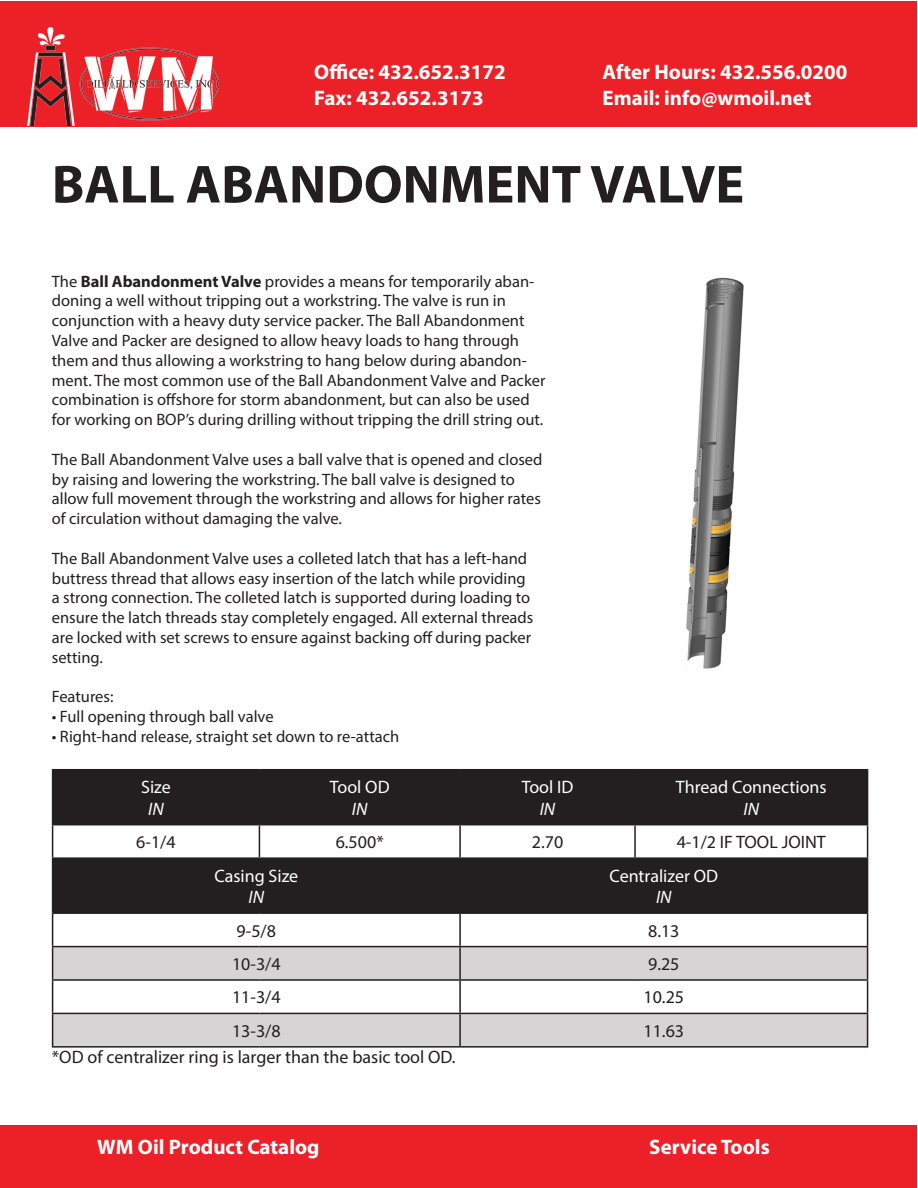
<style>
.page{position:relative;width:918px;height:1188px;background:#fff}
.page>*{position:absolute;margin:0;border:0;box-sizing:border-box;transform-origin:0 0}
.t1{font:700 54px "Myriad Pro";color:#231f20}
.t2{font:700 21px "Myriad Pro";color:#fff}
.t3{font:18px "Myriad Pro";color:#231f20}
.t4{font:18px "Myriad Pro";color:#fff}
.t5{font:italic 18px "Myriad Pro";color:#fff}
.t6{font:16.5px/19.8px "Myriad Pro";color:#231f20}
.s1{font-weight:700}
</style>
<div class="page">
<div style="left:1px;top:1px;width:916px;height:126px;background:#ec2127"></div>
<div style="left:0;top:1125px;width:916px;height:63px;background:#ec2127"></div>
<img style="left:686px;top:277px;width:58px;height:392px">
<svg style="left:53px;top:770px;width:814px;height:142px;fill:#231f20"></svg>
<div style="left:53px;top:947px;width:814px;height:99px;background:#d6d4d4"></div>
<svg style="left:53px;top:981px;width:814px;height:32px"></svg>
<hr style="left:52px;top:769px;width:207px;height:1px;background:#231f20">
<hr style="left:52px;top:770px;width:1px;height:54px;background:#231f20">
<hr style="left:259px;top:769px;width:201px;height:1px;background:#231f20">
<hr style="left:259px;top:770px;width:1px;height:54px;background:#231f20">
<hr style="left:460px;top:769px;width:175px;height:1px;background:#231f20">
<hr style="left:459px;top:770px;width:2px;height:54px;background:#231f20">
<hr style="left:635px;top:769px;width:233px;height:1px;background:#231f20">
<hr style="left:634px;top:770px;width:2px;height:54px;background:#231f20">
<hr style="left:867px;top:770px;width:1px;height:54px;background:#231f20">
<hr style="left:52px;top:824px;width:207px;height:1px;background:#231f20">
<hr style="left:52px;top:825px;width:1px;height:32px;background:#231f20">
<hr style="left:259px;top:824px;width:201px;height:1px;background:#231f20">
<hr style="left:259px;top:825px;width:1px;height:32px;background:#231f20">
<hr style="left:460px;top:824px;width:175px;height:1px;background:#231f20">
<hr style="left:459px;top:825px;width:2px;height:32px;background:#231f20">
<hr style="left:635px;top:824px;width:233px;height:1px;background:#231f20">
<hr style="left:634px;top:825px;width:2px;height:32px;background:#231f20">
<hr style="left:867px;top:825px;width:1px;height:32px;background:#231f20">
<hr style="left:52px;top:857px;width:207px;height:2px;background:#231f20">
<hr style="left:52px;top:859px;width:1px;height:53px;background:#231f20">
<hr style="left:259px;top:857px;width:201px;height:2px;background:#231f20">
<hr style="left:460px;top:857px;width:175px;height:2px;background:#231f20">
<hr style="left:459px;top:859px;width:2px;height:53px;background:#231f20">
<hr style="left:635px;top:857px;width:233px;height:2px;background:#231f20">
<hr style="left:867px;top:859px;width:1px;height:53px;background:#231f20">
<hr style="left:52px;top:912px;width:207px;height:2px;background:#231f20">
<hr style="left:52px;top:914px;width:1px;height:32px;background:#231f20">
<hr style="left:259px;top:912px;width:201px;height:2px;background:#231f20">
<hr style="left:460px;top:912px;width:175px;height:2px;background:#231f20">
<hr style="left:459px;top:914px;width:2px;height:32px;background:#231f20">
<hr style="left:635px;top:912px;width:233px;height:2px;background:#231f20">
<hr style="left:867px;top:914px;width:1px;height:32px;background:#231f20">
<hr style="left:52px;top:946px;width:207px;height:1px;background:#231f20">
<hr style="left:52px;top:947px;width:1px;height:32px;background:#231f20">
<hr style="left:259px;top:946px;width:201px;height:1px;background:#231f20">
<hr style="left:460px;top:946px;width:175px;height:1px;background:#231f20">
<hr style="left:459px;top:947px;width:2px;height:32px;background:#231f20">
<hr style="left:635px;top:946px;width:233px;height:1px;background:#231f20">
<hr style="left:867px;top:947px;width:1px;height:32px;background:#231f20">
<hr style="left:52px;top:979px;width:207px;height:2px;background:#231f20">
<hr style="left:52px;top:981px;width:1px;height:32px;background:#231f20">
<hr style="left:259px;top:979px;width:201px;height:2px;background:#231f20">
<hr style="left:460px;top:979px;width:175px;height:2px;background:#231f20">
<hr style="left:459px;top:981px;width:2px;height:32px;background:#231f20">
<hr style="left:635px;top:979px;width:233px;height:2px;background:#231f20">
<hr style="left:867px;top:981px;width:1px;height:32px;background:#231f20">
<hr style="left:52px;top:1013px;width:207px;height:1px;background:#231f20">
<hr style="left:52px;top:1014px;width:1px;height:32px;background:#231f20">
<hr style="left:259px;top:1013px;width:201px;height:1px;background:#231f20">
<hr style="left:460px;top:1013px;width:175px;height:1px;background:#231f20">
<hr style="left:459px;top:1014px;width:2px;height:32px;background:#231f20">
<hr style="left:635px;top:1013px;width:233px;height:1px;background:#231f20">
<hr style="left:867px;top:1014px;width:1px;height:32px;background:#231f20">
<hr style="left:52px;top:1046px;width:207px;height:2px;background:#231f20">
<hr style="left:259px;top:1046px;width:201px;height:2px;background:#231f20">
<hr style="left:460px;top:1046px;width:175px;height:2px;background:#231f20">
<hr style="left:635px;top:1046px;width:233px;height:2px;background:#231f20">
<img style="left:28px;top:28px;width:190px;height:98px">
<p class="t2" style="left:314px;top:59px;width:193px">Office: 432.652.3172</p>
<p class="t2" style="left:314px;top:84px;width:171px">Fax: 432.652.3173</p>
<p class="t2" style="left:603px;top:59px;width:246px">After Hours: 432.556.0200</p>
<p class="t2" style="left:603px;top:84px;width:210px">Email: info@wmoil.net</p>
<p class="t1" style="left:52px;top:149px;width:694px">BALL ABANDONMENT VALVE</p>
<p class="t6" style="left:52px;top:271px;width:495px">The <span class="s1">Ball Abandonment Valve</span> provides a means for temporarily aban&shy;doning a well without tripping out a workstring. The valve is run in conjunction with a heavy duty service packer. The Ball Abandonment Valve and Packer are designed to allow heavy loads to hang through them and thus allowing a workstring to hang below during abandon&shy;ment. The most common use of the Ball Abandonment Valve and Packer combination is offshore for storm abandonment, but can also be used for working on BOP’s during drilling without tripping the drill string out.</p>
<p class="t6" style="left:52px;top:449px;width:492px">The Ball Abandonment Valve uses a ball valve that is opened and closed by raising and lowering the workstring. The ball valve is designed to allow full movement through the workstring and allows for higher rates of circulation without damaging the valve.</p>
<p class="t6" style="left:52px;top:548px;width:483px">The Ball Abandonment Valve uses a colleted latch that has a left-hand buttress thread that allows easy insertion of the latch while providing a strong connection. The colleted latch is supported during loading to ensure the latch threads stay completely engaged. All external threads are locked with set screws to ensure against backing off during packer setting.</p>
<p class="t6" style="left:52px;top:687px;width:63px">Features:</p>
<p class="t6" style="left:52px;top:707px;width:223px">• Full opening through ball valve</p>
<p class="t6" style="left:52px;top:726px;width:349px">• Right-hand release, straight set down to re-attach</p>
<p class="t4" style="left:141px;top:776px;width:31px">Size</p>
<p class="t5" style="left:148px;top:798px;width:17px">IN</p>
<p class="t4" style="left:330px;top:776px;width:61px">Tool OD</p>
<p class="t5" style="left:352px;top:798px;width:17px">IN</p>
<p class="t4" style="left:522px;top:776px;width:53px">Tool ID</p>
<p class="t5" style="left:540px;top:798px;width:17px">IN</p>
<p class="t4" style="left:676px;top:776px;width:152px">Thread Connections</p>
<p class="t5" style="left:744px;top:798px;width:17px">IN</p>
<p class="t3" style="left:136px;top:831px;width:41px">6-1/4</p>
<p class="t3" style="left:336px;top:831px;width:50px">6.500*</p>
<p class="t3" style="left:532px;top:831px;width:33px">2.70</p>
<p class="t3" style="left:677px;top:831px;width:151px">4-1/2 IF TOOL JOINT</p>
<p class="t4" style="left:214px;top:864px;width:85px">Casing Size</p>
<p class="t5" style="left:249px;top:886px;width:17px">IN</p>
<p class="t4" style="left:609px;top:864px;width:110px">Centralizer OD</p>
<p class="t5" style="left:656px;top:886px;width:17px">IN</p>
<p class="t3" style="left:237px;top:919px;width:41px">9-5/8</p>
<p class="t3" style="left:648px;top:919px;width:33px">8.13</p>
<p class="t3" style="left:232px;top:953px;width:50px">10-3/4</p>
<p class="t3" style="left:648px;top:953px;width:33px">9.25</p>
<p class="t3" style="left:232px;top:986px;width:50px">11-3/4</p>
<p class="t3" style="left:643px;top:986px;width:42px">10.25</p>
<p class="t3" style="left:232px;top:1020px;width:50px">13-3/8</p>
<p class="t3" style="left:643px;top:1020px;width:42px">11.63</p>
<p class="t3" style="left:52px;top:1046px;width:405px">*OD of centralizer ring is larger than the basic tool OD.</p>
<p class="t2" style="left:97px;top:1133px;width:224px">WM Oil Product Catalog</p>
<p class="t2" style="left:649px;top:1133px;width:122px">Service Tools</p>
</div>
